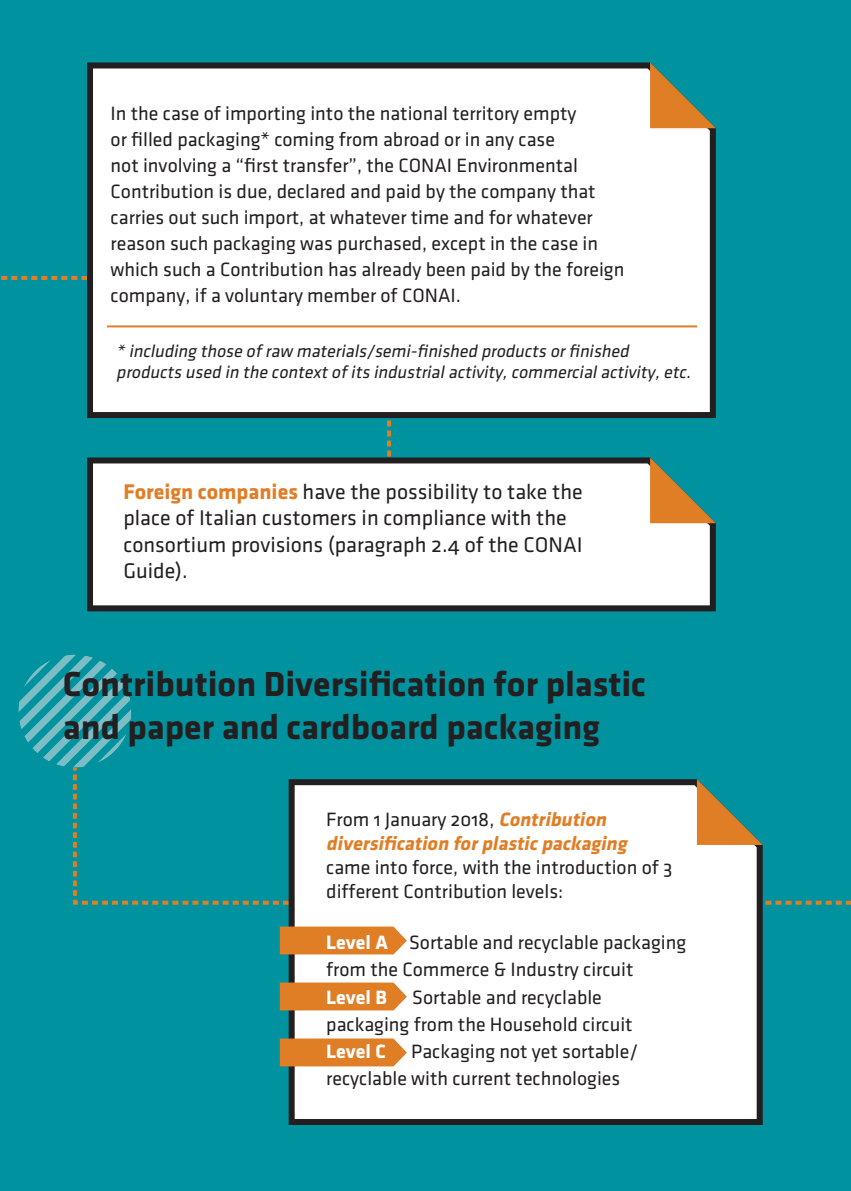
<style>
.page{position:relative;width:851px;height:1191px;background:#fff}
.page>*{position:absolute;margin:0;border:0;box-sizing:border-box;transform-origin:0 0}
.t1{font:700 36px/43.2px "Klavika";color:#231f20}
.t2{font:22px/26.4px "Klavika Regular OSF";color:#231f20}
.t3{font:20px/26px "Klavika Regular OSF";color:#231f20}
.t4{font:italic 700 20px "Klavika";color:#e07e26}
.t5{font:700 20px "Klavika";color:#fff}
.t6{font:italic 18px/21.6px "Klavika Regular OSF";color:#231f20}
.s1{font-family:"Klavika";font-weight:700;color:#e07e26}
.s2{font-family:"Klavika";font-weight:700;font-style:italic;color:#e07e26}
.s3{font-family:"Klavika";font-weight:700;color:#fff}
</style>
<div class="page">
<div style="left:0;top:0;width:850px;height:1191px;background:#00929e"></div>
<svg style="left:87px;top:457px;width:628px;height:154px;background:#eaeaea"></svg>
<svg style="left:650px;top:457px;width:65px;height:66px"></svg>
<div style="left:87px;top:62px;width:628px;height:356px;background:#fff"></div>
<svg style="left:650px;top:62px;width:65px;height:66px"></svg>
<hr style="left:107px;top:325px;width:590px;height:2px;background:#e07e26">
<div style="left:288px;top:906px;width:474px;height:219px;background:#fff"></div>
<svg style="left:18px;top:654px;width:832px;height:252px"></svg>
<svg style="left:280px;top:926px;width:127px;height:28px;background:#e18635"></svg>
<svg style="left:280px;top:982px;width:127px;height:28px;background:#e18635"></svg>
<svg style="left:280px;top:1038px;width:127px;height:28px;background:#e18634"></svg>
<p class="t3" style="left:111px;top:100px;width:515px">In the case of importing into the national territory empty<br>or filled packaging* coming from abroad or in any case<br>not involving a “first transfer”, the CONAI Environmental Contribution is due, declared and paid by the company that carries out such import, at whatever time and for whatever reason such packaging was purchased, except in the case in which such a Contribution has already been paid by the foreign company, if a voluntary member of CONAI.</p>
<p class="t6" style="left:116px;top:340px;width:579px">* including those of raw materials/semi-finished products orfinished products used in the context of its industrialactivity,commercialactivity,etc.</p>
<p class="t2" style="left:123px;top:478px;width:460px"><span class="s1">Foreign companies</span> have the possibility to take the place of Italian customers in compliance with the consortium provisions (paragraph 2.4 of the CONAI Guide).</p>
<h1 class="t1" style="left:63px;top:661px;width:584px">Contribution Diversification for plastic and paper and cardboard packaging</h1>
<p class="t3" style="left:326px;top:806px;width:286px">From 1 January 2018, <span class="s2">Contribution</span></p>
<p class="t4" style="left:326px;top:829px;width:307px">diversification forplasticpackaging</p>
<p class="t3" style="left:326px;top:855px;width:348px;line-height:24px">came into force, with the introduction of 3 different Contribution levels:</p>
<p class="t3" style="left:326px;top:929px;width:361px;line-height:27.2px"><span class="s3">Level A</span> Sortable and recyclable packaging from the Commerce &amp; Industry circuit</p>
<p class="t5" style="left:326px;top:982px;width:62px">Level B</p>
<p class="t3" style="left:326px;top:983px;width:308px;line-height:27.2px;text-indent:86px">Sortable and recyclable packaging from the Household circuit</p>
<p class="t5" style="left:326px;top:1037px;width:61px">Level C</p>
<p class="t3" style="left:326px;top:1038px;width:314px;line-height:27.2px;text-indent:85px">Packaging not yet sortable/ recyclable with current technologies</p>
</div>
